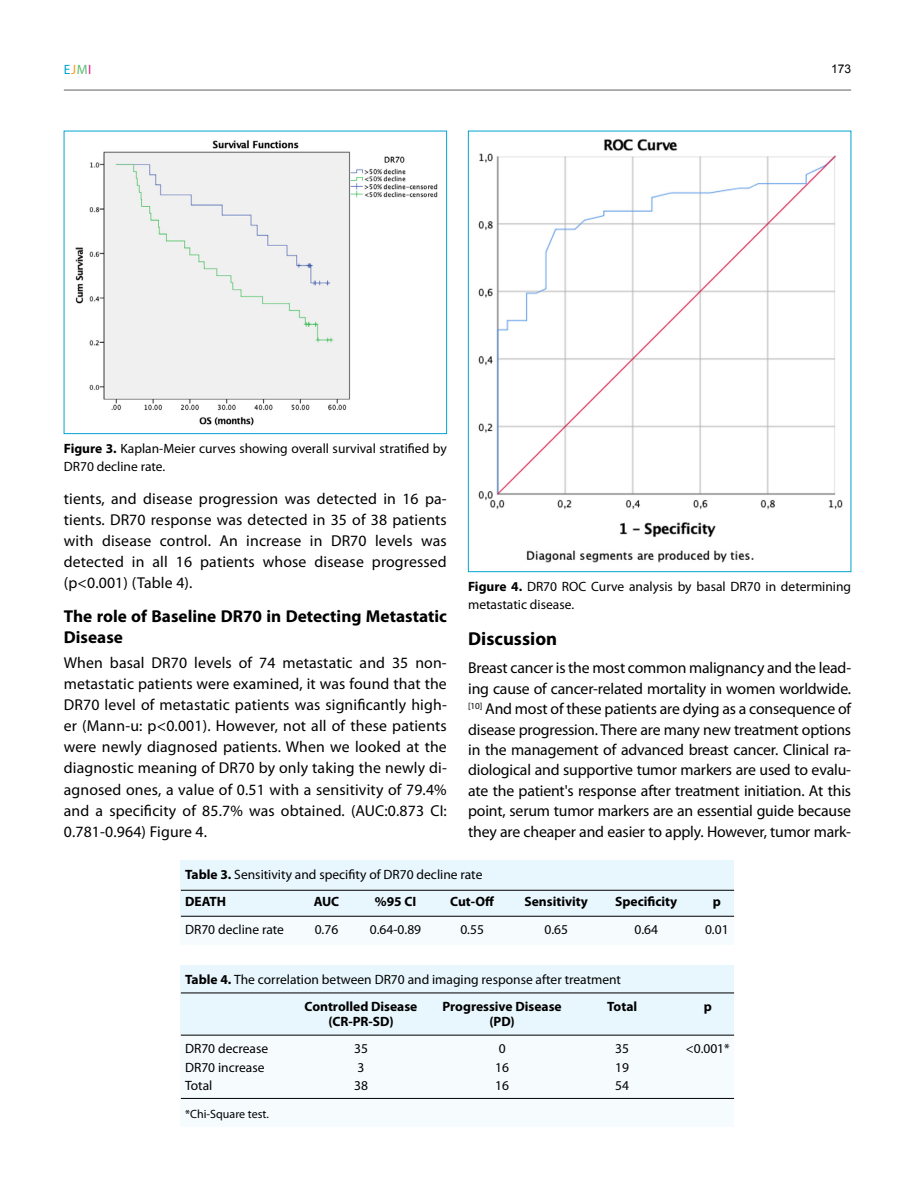
<style>
.page{position:relative;width:915px;height:1191px;background:#fff}
.page>*{position:absolute;margin:0;border:0;box-sizing:border-box;transform-origin:0 0}
.t1{font:700 18.75px "Myriad Pro";color:#000}
.t2{font:700 17.25px/21px "Myriad Pro";color:#000}
.t3{font:15.75px/21px "Myriad Pro";letter-spacing:.01em;color:#000;text-align:justify}
.t4{font:13.5px/18px "Myriad Pro";color:#000}
.t5{font:700 13.5px "Myriad Pro";color:#000}
.t6{font:13.5px "Myriad Pro";color:#00a3d3}
.t7{font:12px "Myriad Pro";color:#000}
.t8{font:12px "Arial";color:#000}
.s1{color:#f8991f}
.s2{color:#5ebd72}
.s3{color:#eb138b}
.s4{font-weight:700}
</style>
<div class="page">
<hr style="left:64px;top:89px;width:786px;height:2px;background:#939598">
<img style="left:75px;top:140px;width:363px;height:286px">
<img style="left:478px;top:138px;width:364px;height:425px">
<div style="left:181px;top:860px;width:552px;height:84px;background:#f6fbfe"></div>
<div style="left:181px;top:860px;width:552px;height:56px;background:#e8f6fd"></div>
<hr style="left:181px;top:916px;width:552px;height:1px;background:#000">
<hr style="left:181px;top:890px;width:552px;height:1px;background:#000">
<div style="left:181px;top:965px;width:552px;height:162px;background:#f6fbfe"></div>
<div style="left:181px;top:965px;width:552px;height:70px;background:#e8f6fd"></div>
<hr style="left:181px;top:1035px;width:552px;height:1px;background:#000">
<hr style="left:181px;top:992px;width:552px;height:1px;background:#000">
<hr style="left:181px;top:1098px;width:552px;height:1px;background:#000">
<p class="t6" style="left:64px;top:61px;width:29px">E<span class="s1">J</span><span class="s2">M</span><span class="s3">I</span></p>
<p class="t8" style="left:830px;top:60px;width:22px">173</p>
<p class="t4" style="left:64px;top:439px;width:384px"><span class="s4">Figure 3.</span> Kaplan-Meier curves showing overall survival stratified by<br>DR70 decline rate.</p>
<p class="t3" style="left:64px;top:488px;width:384px">tients, and disease progression was detected in 16 pa&shy;tients. DR70 response was detected in 35 of 38 patients with disease control. An increase in DR70 levels was detected in all 16 patients whose disease progressed (p&lt;0.001) (Table 4).</p>
<p class="t2" style="left:64px;top:605px;width:384px">The role of Baseline DR70 in Detecting Metastatic<br>Disease</p>
<p class="t3" style="left:64px;top:652px;width:384px">When basal DR70 levels of 74 metastatic and 35 non&shy;metastatic patients were examined, it was found that the DR70 level of metastatic patients was significantly high&shy;er (Mann-u: p&lt;0.001). However, not all of these patients were newly diagnosed patients. When we looked at the diagnostic meaning of DR70 by only taking the newly di&shy;agnosed ones, a value of 0.51 with a sensitivity of 79.4% and a specificity of 85.7% was obtained. (AUC:0.873 CI:<br>0.781-0.964) Figure 4.</p>
<p class="t4" style="left:468px;top:577px;width:384px"><span class="s4">Figure 4.</span> DR70 ROC Curve analysis by basal DR70 in determining metastatic disease.</p>
<p class="t1" style="left:468px;top:626px;width:91px">Discussion</p>
<p class="t3" style="left:468px;top:657px;width:384px;line-height:20.4px">Breast cancer is the most common malignancy and the lead&shy;ing cause of cancer-related mortality in women worldwide. <sup>[10]</sup> And most of these patients are dying as a consequence of disease progression. There are many new treatment options in the management of advanced breast cancer. Clinical ra&shy;diological and supportive tumor markers are used to evalu&shy;ate the patient's response after treatment initiation. At this point, serum tumor markers are an essential guide because they are cheaper and easier to apply. However, tumor mark-</p>
<p class="t4" style="left:185px;top:861px;width:299px;line-height:27.2px"><span class="s4">Table 3.</span> Sensitivity and specifity of DR70 decline rate<br><span class="s4">DEATH</span></p>
<p class="t5" style="left:313px;top:893px;width:27px">AUC</p>
<p class="t5" style="left:374px;top:893px;width:43px">%95 CI</p>
<p class="t5" style="left:450px;top:893px;width:45px">Cut-Off</p>
<p class="t5" style="left:524px;top:893px;width:65px">Sensitivity</p>
<p class="t5" style="left:615px;top:893px;width:64px">Specificity</p>
<p class="t5" style="left:712px;top:893px;width:10px">p</p>
<p class="t4" style="left:185px;top:919px;width:100px">DR70 decline rate</p>
<p class="t4" style="left:314px;top:919px;width:25px">0.76</p>
<p class="t4" style="left:370px;top:919px;width:53px">0.64-0.89</p>
<p class="t4" style="left:460px;top:919px;width:25px">0.55</p>
<p class="t4" style="left:544px;top:919px;width:25px">0.65</p>
<p class="t4" style="left:634px;top:919px;width:25px">0.64</p>
<p class="t4" style="left:704px;top:919px;width:25px">0.01</p>
<p class="t4" style="left:304px;top:966px;width:318px;line-height:27.2px;text-indent:-119px"><span class="s4">Table 4.</span> The correlation between DR70 and imaging response after treatment<br><span class="s4">Controlled Disease</span></p>
<p class="t5" style="left:442px;top:998px;width:121px">Progressive Disease</p>
<p class="t5" style="left:607px;top:998px;width:31px">Total</p>
<p class="t5" style="left:703px;top:998px;width:10px">p</p>
<p class="t5" style="left:328px;top:1012px;width:67px">(CR-PR-SD)</p>
<p class="t5" style="left:489px;top:1012px;width:27px">(PD)</p>
<p class="t4" style="left:185px;top:1039px;width:85px">DR70 decrease</p>
<p class="t4" style="left:354px;top:1039px;width:15px">35</p>
<p class="t4" style="left:498px;top:1039px;width:8px">0</p>
<p class="t4" style="left:615px;top:1039px;width:15px">35</p>
<p class="t4" style="left:685px;top:1039px;width:46px">&lt;0.001*</p>
<p class="t4" style="left:185px;top:1058px;width:81px">DR70 increase</p>
<p class="t4" style="left:357px;top:1058px;width:8px">3</p>
<p class="t4" style="left:495px;top:1058px;width:15px">16</p>
<p class="t4" style="left:615px;top:1058px;width:15px">19</p>
<p class="t4" style="left:185px;top:1076px;width:29px">Total</p>
<p class="t4" style="left:354px;top:1076px;width:15px">38</p>
<p class="t4" style="left:495px;top:1076px;width:15px">16</p>
<p class="t4" style="left:615px;top:1076px;width:15px">54</p>
<p class="t7" style="left:185px;top:1106px;width:85px">*Chi-Square test.</p>
</div>
